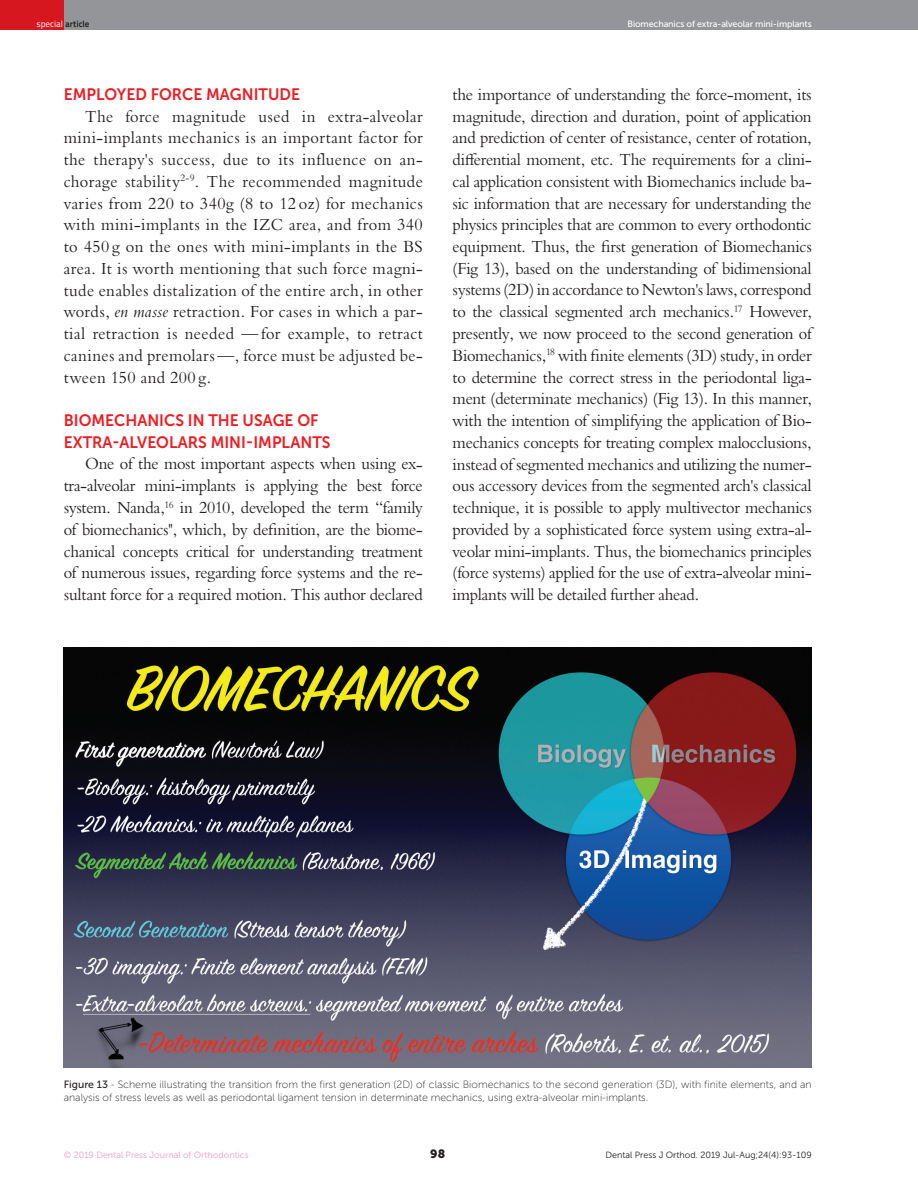
<style>
.page{position:relative;width:918px;height:1188px;background:#fff}
.page>*{position:absolute;margin:0;border:0;box-sizing:border-box;transform-origin:0 0}
.t1{font:16.5px/21.8px "Bergamo Std";letter-spacing:-.01em;color:#231f20;text-align:justify;scale:.95 1}
.t2{font:16.5px/21.8px "Museo Sans 700";color:#ee1d23;scale:.95 1}
.t3{font:12px "Museo Sans 900";color:#231f20}
.t4{font:10.5px/12.6px "Museo Sans 100";color:#231f20}
.t5{font:9px "Museo Sans 300";color:#231f20}
.t6{font:9px "Museo Sans 500";letter-spacing:-.015em;color:#fff}
.t7{font:9px "Museo Sans 300";color:#f499c2}
.t8{font:9px "Titillium Text 22 L";color:#fff}
.s1{font-weight:700;color:#231f20}
.s2{font-style:italic}
.s3{font-family:"Museo Sans 500"}
</style>
<div class="page">
<div style="left:0;top:0;width:918px;height:30px;background:#939598"></div>
<div style="left:0;top:0;width:64px;height:30px;background:#d7171f"></div>
<img style="left:64px;top:647px;width:748px;height:421px">
<p class="t8" style="left:36px;top:17px;width:55px">special <span class="s1">article</span></p>
<p class="t6" style="left:627px;top:19px;width:186px">Biomechanics of extra-alveolar mini-implants</p>
<p class="t2" style="left:64px;top:83px;width:250px">EMPLOYED FORCE MAGNITUDE</p>
<p class="t1" style="left:64px;top:105px;width:380px;text-indent:21px">The force magnitude used in extra-alveolar mini-implants mechanics is an important factor for the therapy's success, due to its influence on an&shy;chorage stability<sup>2-9</sup>. The recommended magnitude varies from 220 to 340g (8 to 12 oz) for mechanics with mini-implants in the IZC area, and from 340 to 450 g on the ones with mini-implants in the BS area. It is worth mentioning that such force magni&shy;tude enables distalization of the entire arch, in other words, <span class="s2">en masse</span> retraction. For cases in which a par&shy;tial retraction is needed — for example, to retract canines and premolars —, force must be adjusted be&shy;tween 150 and 200 g.</p>
<p class="t2" style="left:64px;top:409px;width:282px">BIOMECHANICS IN THE USAGE OF<br>EXTRA-ALVEOLARS MINI-IMPLANTS</p>
<p class="t1" style="left:64px;top:453px;width:379px;text-indent:21px">One of the most important aspects when using ex&shy;tra-alveolar mini-implants is applying the best force system. Nanda,<sup>16</sup> in 2010, developed the term “family of biomechanics", which, by definition, are the biome&shy;chanical concepts critical for understanding treatment of numerous issues, regarding force systems and the re&shy;sultant force for a required motion. This author declared</p>
<p class="t1" style="left:453px;top:83px;width:380px">the importance of understanding the force-moment, its magnitude, direction and duration, point of application and prediction of center of resistance, center of rotation, differential moment, etc. The requirements for a clini&shy;cal application consistent with Biomechanics include ba&shy;sic information that are necessary for understanding the physics principles that are common to every orthodontic equipment. Thus, the first generation of Biomechanics (Fig 13), based on the understanding of bidimensional systems (2D) in accordance to Newton's laws, correspond to the classical segmented arch mechanics.<sup>17</sup> However, presently, we now proceed to the second generation of Biomechanics,<sup>18</sup> with finite elements (3D) study, in order to determine the correct stress in the periodontal liga&shy;ment (determinate mechanics) (Fig 13). In this manner, with the intention of simplifying the application of Bio&shy;mechanics concepts for treating complex malocclusions, instead of segmented mechanics and utilizing the numer&shy;ous accessory devices from the segmented arch's classical technique, it is possible to apply multivector mechanics provided by a sophisticated force system using extra-al&shy;veolar mini-implants. Thus, the biomechanics principles (force systems) applied for the use of extra-alveolar mini&shy;implants will be detailed further ahead.</p>
<p class="t4" style="left:64px;top:1079px;width:749px"><span class="s3">Figure 13</span> - Scheme illustrating the transition from the first generation (2D) of classic Biomechanics to the second generation (3D), with finite elements, and an analysis of stress levels as well as periodontal ligament tension in determinate mechanics, using extra-alveolar mini-implants.</p>
<p class="t7" style="left:64px;top:1150px;width:186px">© 2019 Dental Press Journal of Orthodontics</p>
<p class="t3" style="left:430px;top:1147px;width:16px">98</p>
<p class="t5" style="left:606px;top:1150px;width:208px">Dental Press J Orthod. 2019 Jul-Aug;24(4):93-109</p>
</div>
